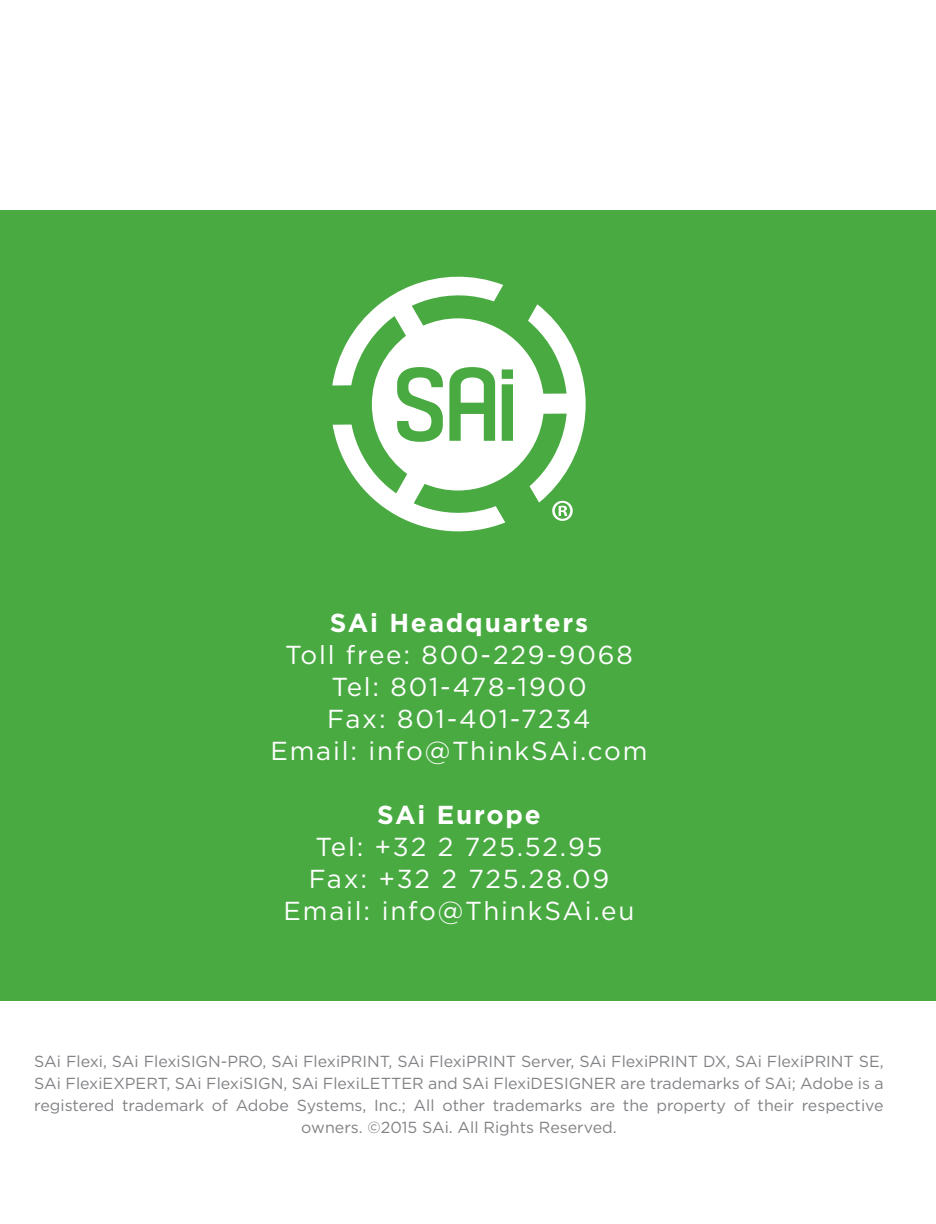
<style>
.page{position:relative;width:936px;height:1224px;background:#fff}
.page>*{position:absolute;margin:0;border:0;box-sizing:border-box;transform-origin:0 0}
.t1{font:26px/32px "Gotham";letter-spacing:.07em;color:#fff;text-align:center}
.t2{font:700 26px "Gotham";letter-spacing:.07em;color:#fff}
.t3{font:16px/22px "Gotham";color:#808285;text-align:center}
</style>
<div class="page">
<div style="left:0;top:210px;width:936px;height:790px;background:#49aa42"></div>
<svg style="left:332px;top:276px;width:254px;height:256px"></svg>
<svg style="left:552px;top:501px;width:21px;height:20px"></svg>
<h1 class="t2" style="left:330px;top:605px;width:260px">SAi Headquarters</h1>
<h1 class="t1" style="left:270px;top:638px;width:379px">Toll free: 800-229-9068<br>Tel: 801-478-1900<br>Fax: 801-401-7234<br>Email: info@ThinkSAi.com</h1>
<h1 class="t2" style="left:377px;top:797px;width:165px">SAi Europe</h1>
<h1 class="t1" style="left:284px;top:830px;width:352px">Tel: +32 2 725.52.95<br>Fax: +32 2 725.28.09<br>Email: info@ThinkSAi.eu</h1>
<p class="t3" style="left:34px;top:1050px;width:851px">SAi Flexi, SAi FlexiSIGN-PRO, SAi FlexiPRINT, SAi FlexiPRINT Server, SAi FlexiPRINT DX, SAi FlexiPRINT SE, SAi FlexiEXPERT, SAi FlexiSIGN, SAi FlexiLETTER and SAi FlexiDESIGNER are trademarks of SAi; Adobe is a registered trademark of Adobe Systems, Inc.; All other trademarks are the property of their respective owners. ©2015 SAi. All Rights Reserved.</p>
</div>
